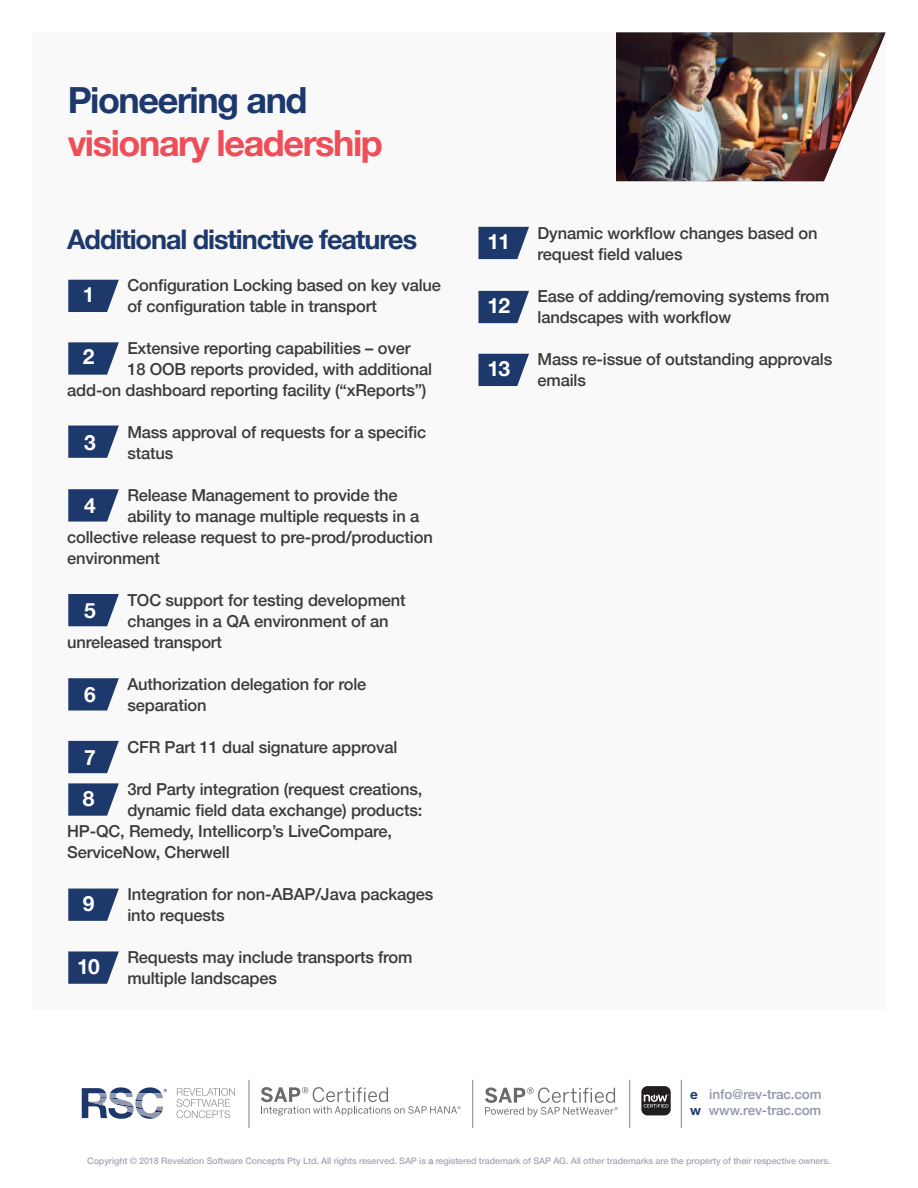
<style>
.page{position:relative;width:918px;height:1188px;background:#fff}
.page>*{position:absolute;margin:0;border:0;box-sizing:border-box;transform-origin:0 0}
.t1{font:700 36px "Helvetica Neue";letter-spacing:-.04em;color:#ef4d57}
.t2{font:700 36px "Helvetica Neue";letter-spacing:-.04em;color:#1d386b}
.t3{font:700 27px "Helvetica Neue";letter-spacing:-.04em;color:#1d386b}
.t4{font:700 21px "Helvetica Neue";letter-spacing:-.04em;color:#fff}
.t5{font:500 16.5px/21px "Helvetica Neue";letter-spacing:-.01em;color:#3b3b3b}
.t6{font:500 13.5px/16.2px "Helvetica Neue";letter-spacing:-.01em;color:#8f98aa}
.t7{font:500 9px "Helvetica Neue";letter-spacing:-.01em;color:#a2a9b8}
.s1{font-weight:700;color:#1d386b}
.s2{color:#8f98aa}
</style>
<div class="page">
<div style="left:32px;top:32px;width:854px;height:978px;background:#f9f9f9"></div>
<img style="left:616px;top:32px;width:270px;height:149px">
<svg style="left:68px;top:426px;width:51px;height:32px;background:#39517d"></svg>
<svg style="left:68px;top:783px;width:51px;height:33px;background:#3c537f"></svg>
<svg style="left:68px;top:489px;width:51px;height:33px;background:#3c537f"></svg>
<svg style="left:68px;top:594px;width:51px;height:32px;background:#384f7c"></svg>
<svg style="left:68px;top:678px;width:51px;height:33px;background:#3c537f"></svg>
<svg style="left:478px;top:227px;width:51px;height:32px;background:#384f7c"></svg>
<svg style="left:68px;top:741px;width:51px;height:32px;background:#384f7c"></svg>
<svg style="left:68px;top:889px;width:51px;height:32px;background:#39517d"></svg>
<svg style="left:68px;top:951px;width:51px;height:33px;background:#3c537f"></svg>
<svg style="left:478px;top:291px;width:51px;height:32px;background:#384f7c"></svg>
<svg style="left:478px;top:354px;width:51px;height:32px;background:#38507c"></svg>
<svg style="left:82px;top:1087px;width:85px;height:32px"></svg>
<svg style="left:176px;top:1088px;width:59px;height:30px"></svg>
<hr style="left:249px;top:1080px;width:1px;height:48px;background:#808284">
<svg style="left:261px;top:1087px;width:200px;height:29px"></svg>
<svg style="left:485px;top:1087px;width:133px;height:30px"></svg>
<div style="left:641px;top:1086px;width:30px;height:29px;background:#221e1f;border-radius:6px"></div>
<svg style="left:644px;top:1094px;width:25px;height:14px"></svg>
<hr style="left:472px;top:1080px;width:1px;height:48px;background:#808284">
<hr style="left:629px;top:1080px;width:1px;height:48px;background:#808284">
<hr style="left:681px;top:1080px;width:1px;height:48px;background:#808284">
<svg style="left:68px;top:280px;width:51px;height:32px;background:#38507c"></svg>
<svg style="left:68px;top:342px;width:51px;height:33px;background:#3c537f"></svg>
<h1 class="t2" style="left:68px;top:87px;width:241px">Pioneering and</h1>
<h1 class="t1" style="left:68px;top:130px;width:317px">visionary leadership</h1>
<h2 class="t3" style="left:67px;top:229px;width:351px">Additional distinctive features</h2>
<p class="t5" style="left:127px;top:273px;width:315px">Configuration Locking based on key value of configuration table in transport</p>
<p class="t5" style="left:127px;top:339px;width:285px">Extensive reporting capabilities – over</p>
<p class="t5" style="left:127px;top:357px;width:306px">18 OOB reports provided, with additional</p>
<p class="t5" style="left:67px;top:378px;width:361px">add-on dashboard reporting facility (“xReports”)</p>
<p class="t5" style="left:127px;top:420px;width:300px">Mass approval of requests for a specific status</p>
<p class="t5" style="left:127px;top:483px;width:272px">Release Management to provide the</p>
<p class="t5" style="left:127px;top:507px;width:293px">ability to manage multiple requests in a</p>
<p class="t5" style="left:67px;top:525px;width:367px">collective release request to pre-prod/production</p>
<p class="t5" style="left:67px;top:549px;width:94px">environment</p>
<p class="t5" style="left:127px;top:588px;width:280px">TOC support for testing development</p>
<p class="t5" style="left:127px;top:609px;width:263px">changes in a QA environment of an</p>
<p class="t5" style="left:67px;top:630px;width:156px">unreleased transport</p>
<p class="t5" style="left:127px;top:672px;width:240px">Authorization delegation for role separation</p>
<p class="t5" style="left:127px;top:735px;width:272px">CFR Part 11 dual signature approval</p>
<p class="t5" style="left:127px;top:777px;width:297px">3rd Party integration (request creations,</p>
<p class="t5" style="left:127px;top:798px;width:297px">dynamic field data exchange) products:</p>
<p class="t5" style="left:67px;top:819px;width:326px">HP-QC, Remedy, Intellicorp’s LiveCompare,</p>
<p class="t5" style="left:67px;top:840px;width:164px">ServiceNow, Cherwell</p>
<p class="t5" style="left:127px;top:882px;width:308px">Integration for non-ABAP/Java packages into requests</p>
<p class="t5" style="left:127px;top:945px;width:287px">Requests may include transports from multiple landscapes</p>
<p class="t4" style="left:83px;top:286px;width:13px">1</p>
<p class="t4" style="left:83px;top:349px;width:13px">2</p>
<p class="t4" style="left:84px;top:434px;width:13px">3</p>
<p class="t4" style="left:84px;top:498px;width:13px">4</p>
<p class="t4" style="left:84px;top:603px;width:13px">5</p>
<p class="t4" style="left:84px;top:687px;width:13px">6</p>
<p class="t4" style="left:84px;top:750px;width:13px">7</p>
<p class="t4" style="left:83px;top:790px;width:13px">8</p>
<p class="t4" style="left:83px;top:895px;width:13px">9</p>
<p class="t4" style="left:77px;top:958px;width:24px">10</p>
<p class="t4" style="left:488px;top:234px;width:24px">11</p>
<p class="t4" style="left:488px;top:298px;width:24px">12</p>
<p class="t4" style="left:488px;top:360px;width:24px">13</p>
<p class="t5" style="left:538px;top:221px;width:282px">Dynamic workflow changes based on request field values</p>
<p class="t5" style="left:538px;top:284px;width:293px">Ease of adding/removing systems from landscapes with workflow</p>
<p class="t5" style="left:538px;top:347px;width:296px">Mass re-issue of outstanding approvals emails</p>
<p class="t6" style="left:690px;top:1085px;width:133px"><span class="s1">e</span> info@rev-trac.com <span class="s1">w</span> www.rev-trac.com</p>
<p class="t7" style="left:87px;top:1154px;width:745px">Copyright © 2018 Revelation Software Concepts Pty Ltd. All rights reserved. SAP is <span class="s2">a</span> registered trademark of SAP AG. All other trademarks are the property of their respective owners.</p>
</div>
